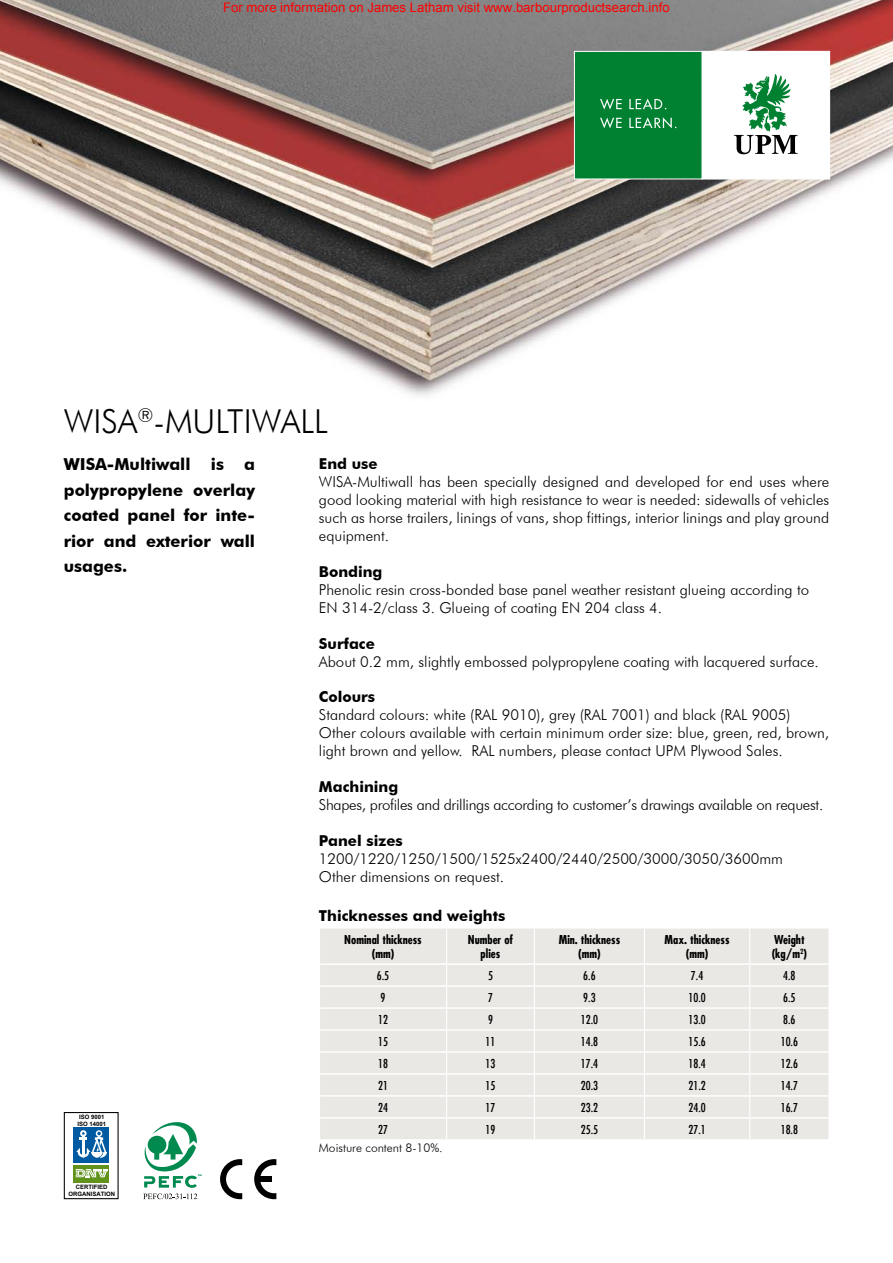
<style>
.page{position:relative;width:893px;height:1263px;background:#fff}
.page>*{position:absolute;margin:0;border:0;box-sizing:border-box;transform-origin:0 0}
.t1{font:300 33px "Futura BT";color:#000}
.t2{font:700 16.5px/25.5px "Futura BT";color:#000;text-align:justify}
.t3{font:300 15px/18px "Futura BT";color:#000}
.t4{font:300 15px "Futura BT";letter-spacing:-.02em;color:#000}
.t5{font:700 15px "Futura BT";color:#000}
.t6{font:13.2px "Arial";color:#f00}
.t7{font:condensed 12px "Futura LT";color:#000}
.t8{font:700 condensed 12px/14.4px "Futura LT";color:#000;text-align:center}
.t9{font:300 12px "Futura BT";color:#000}
.t10{font:700 6px/6.8px "Arial";color:#000;text-align:center}
</style>
<div class="page">
<img style="left:0;top:0;width:893px;height:396px">
<div style="left:320px;top:928px;width:508px;height:211px;background:#eae8e4"></div>
<hr style="left:320px;top:963px;width:126px;height:2px;background:#fff">
<hr style="left:447px;top:963px;width:87px;height:2px;background:#fff">
<hr style="left:535px;top:963px;width:109px;height:2px;background:#fff">
<hr style="left:645px;top:963px;width:104px;height:2px;background:#fff">
<hr style="left:750px;top:963px;width:78px;height:2px;background:#fff">
<hr style="left:320px;top:985px;width:126px;height:2px;background:#fff">
<hr style="left:447px;top:985px;width:87px;height:2px;background:#fff">
<hr style="left:535px;top:985px;width:109px;height:2px;background:#fff">
<hr style="left:645px;top:985px;width:104px;height:2px;background:#fff">
<hr style="left:750px;top:985px;width:78px;height:2px;background:#fff">
<hr style="left:320px;top:1007px;width:126px;height:2px;background:#fff">
<hr style="left:447px;top:1007px;width:87px;height:2px;background:#fff">
<hr style="left:535px;top:1007px;width:109px;height:2px;background:#fff">
<hr style="left:645px;top:1007px;width:104px;height:2px;background:#fff">
<hr style="left:750px;top:1007px;width:78px;height:2px;background:#fff">
<hr style="left:320px;top:1029px;width:126px;height:2px;background:#fff">
<hr style="left:447px;top:1029px;width:87px;height:2px;background:#fff">
<hr style="left:535px;top:1029px;width:109px;height:2px;background:#fff">
<hr style="left:645px;top:1029px;width:104px;height:2px;background:#fff">
<hr style="left:750px;top:1029px;width:78px;height:2px;background:#fff">
<hr style="left:320px;top:1051px;width:126px;height:2px;background:#fff">
<hr style="left:447px;top:1051px;width:87px;height:2px;background:#fff">
<hr style="left:535px;top:1051px;width:109px;height:2px;background:#fff">
<hr style="left:645px;top:1051px;width:104px;height:2px;background:#fff">
<hr style="left:750px;top:1051px;width:78px;height:2px;background:#fff">
<hr style="left:320px;top:1073px;width:126px;height:2px;background:#fff">
<hr style="left:447px;top:1073px;width:87px;height:2px;background:#fff">
<hr style="left:535px;top:1073px;width:109px;height:2px;background:#fff">
<hr style="left:645px;top:1073px;width:104px;height:2px;background:#fff">
<hr style="left:750px;top:1073px;width:78px;height:2px;background:#fff">
<hr style="left:320px;top:1095px;width:126px;height:2px;background:#fff">
<hr style="left:447px;top:1095px;width:87px;height:2px;background:#fff">
<hr style="left:535px;top:1095px;width:109px;height:2px;background:#fff">
<hr style="left:645px;top:1095px;width:104px;height:2px;background:#fff">
<hr style="left:750px;top:1095px;width:78px;height:2px;background:#fff">
<hr style="left:320px;top:1117px;width:126px;height:1px;background:#fff">
<hr style="left:447px;top:1117px;width:87px;height:1px;background:#fff">
<hr style="left:535px;top:1117px;width:109px;height:1px;background:#fff">
<hr style="left:645px;top:1117px;width:104px;height:1px;background:#fff">
<hr style="left:750px;top:1117px;width:78px;height:1px;background:#fff">
<hr style="left:446px;top:928px;width:1px;height:36px;background:#fff">
<hr style="left:534px;top:928px;width:1px;height:36px;background:#fff">
<hr style="left:644px;top:928px;width:1px;height:36px;background:#fff">
<hr style="left:749px;top:928px;width:1px;height:36px;background:#fff">
<svg style="left:446px;top:964px;width:1px;height:175px"></svg>
<svg style="left:534px;top:964px;width:1px;height:175px"></svg>
<svg style="left:644px;top:964px;width:1px;height:175px"></svg>
<svg style="left:749px;top:964px;width:1px;height:175px"></svg>
<div style="left:701px;top:51px;width:129px;height:129px;background:#fff;border:1px solid #fff"></div>
<svg style="left:734px;top:74px;width:64px;height:80px"></svg>
<div style="left:574px;top:51px;width:128px;height:128px;background:#008132;border:1px solid #fff"></div>
<svg style="left:600px;top:118px;width:22px;height:10px"></svg>
<svg style="left:629px;top:117px;width:47px;height:11px"></svg>
<svg style="left:600px;top:99px;width:22px;height:11px"></svg>
<svg style="left:629px;top:99px;width:37px;height:10px"></svg>
<svg style="left:220px;top:1159px;width:22px;height:40px"></svg>
<svg style="left:254px;top:1159px;width:22px;height:40px"></svg>
<div style="left:259px;top:1176px;width:13px;height:6px;background:#000"></div>
<svg style="left:143px;top:1122px;width:59px;height:77px"></svg>
<div style="left:64px;top:1112px;width:55px;height:87px;border:1px solid #000"></div>
<div style="left:74px;top:1127px;width:35px;height:35px;background:#005aa1"></div>
<div style="left:74px;top:1165px;width:35px;height:17px;background:#60921c"></div>
<svg style="left:76px;top:1169px;width:31px;height:8px"></svg>
<svg style="left:76px;top:1132px;width:31px;height:26px"></svg>
<p class="t6" style="left:223px;top:-2px;width:448px">For more information on James Latham visit www.barbourproductsearch.info</p>
<h1 class="t1" style="left:64px;top:401px;width:265px">WISA<sup>®</sup>-MULTIWALL</h1>
<p class="t2" style="left:64px;top:452px;width:193px">WISA-Multiwall is a polypropylene overlay coated panel for inte&shy;rior and exterior wall usages.</p>
<p class="t5" style="left:319px;top:455px;width:60px">End use</p>
<p class="t3" style="left:319px;top:473px;width:512px;text-align:justify">WISA-Multiwall has been specially designed and developed for end uses where good looking material with high resistance to wear is needed: sidewalls of vehicles such as horse trailers, linings of vans, shop fittings, interior linings and play ground equipment.</p>
<p class="t5" style="left:319px;top:563px;width:65px">Bonding</p>
<p class="t3" style="left:319px;top:581px;width:492px">Phenolic resin cross-bonded base panel weather resistant glueing according to<br>EN 314-2/class 3. Glueing of coating EN 204 class 4.</p>
<p class="t5" style="left:319px;top:635px;width:58px">Surface</p>
<p class="t3" style="left:319px;top:653px;width:501px">About 0.2 mm, slightly embossed polypropylene coating with lacquered surface.</p>
<p class="t5" style="left:319px;top:687px;width:58px">Colours</p>
<p class="t3" style="left:319px;top:705px;width:512px">Standard colours: white (RAL 9010), grey (RAL 7001) and black (RAL 9005)<br>Other colours available with certain minimum order size: blue, green, red, brown, light brown and yellow. RAL numbers, please contact UPM Plywood Sales.</p>
<p class="t5" style="left:319px;top:777px;width:81px">Machining</p>
<p class="t4" style="left:319px;top:795px;width:506px">Shapes, profiles and drillings according to customer’s drawings available on request.</p>
<p class="t5" style="left:319px;top:831px;width:85px">Panel sizes</p>
<p class="t3" style="left:319px;top:849px;width:466px">1200/1220/1250/1500/1525x2400/2440/2500/3000/3050/3600mm<br>Other dimensions on request.</p>
<p class="t5" style="left:319px;top:907px;width:188px">Thicknesses and weights</p>
<p class="t8" style="left:344px;top:932px;width:79px">Nominal thickness (mm)</p>
<p class="t8" style="left:468px;top:932px;width:47px">Number of plies</p>
<p class="t8" style="left:559px;top:932px;width:63px">Min. thickness (mm)</p>
<p class="t8" style="left:665px;top:932px;width:67px">Max. thickness (mm)</p>
<p class="t8" style="left:772px;top:932px;width:37px;text-align:left">Weight (kg/m<sup>2</sup>)</p>
<p class="t7" style="left:377px;top:968px;width:14px">6.5</p>
<p class="t7" style="left:488px;top:968px;width:6px">5</p>
<p class="t7" style="left:583px;top:968px;width:14px">6.6</p>
<p class="t7" style="left:691px;top:968px;width:14px">7.4</p>
<p class="t7" style="left:783px;top:968px;width:14px">4.8</p>
<p class="t7" style="left:381px;top:990px;width:6px">9</p>
<p class="t7" style="left:488px;top:990px;width:6px">7</p>
<p class="t7" style="left:583px;top:990px;width:14px">9.3</p>
<p class="t7" style="left:688px;top:990px;width:19px">10.0</p>
<p class="t7" style="left:783px;top:990px;width:14px">6.5</p>
<p class="t7" style="left:378px;top:1012px;width:11px">12</p>
<p class="t7" style="left:488px;top:1012px;width:6px">9</p>
<p class="t7" style="left:581px;top:1012px;width:19px">12.0</p>
<p class="t7" style="left:688px;top:1012px;width:19px">13.0</p>
<p class="t7" style="left:783px;top:1012px;width:14px">8.6</p>
<p class="t7" style="left:378px;top:1034px;width:11px">15</p>
<p class="t7" style="left:486px;top:1034px;width:11px">11</p>
<p class="t7" style="left:581px;top:1034px;width:19px">14.8</p>
<p class="t7" style="left:688px;top:1034px;width:19px">15.6</p>
<p class="t7" style="left:781px;top:1034px;width:19px">10.6</p>
<p class="t7" style="left:378px;top:1056px;width:11px">18</p>
<p class="t7" style="left:486px;top:1056px;width:11px">13</p>
<p class="t7" style="left:581px;top:1056px;width:19px">17.4</p>
<p class="t7" style="left:688px;top:1056px;width:19px">18.4</p>
<p class="t7" style="left:781px;top:1056px;width:19px">12.6</p>
<p class="t7" style="left:378px;top:1078px;width:11px">21</p>
<p class="t7" style="left:486px;top:1078px;width:11px">15</p>
<p class="t7" style="left:581px;top:1078px;width:19px">20.3</p>
<p class="t7" style="left:688px;top:1078px;width:19px">21.2</p>
<p class="t7" style="left:781px;top:1078px;width:19px">14.7</p>
<p class="t7" style="left:378px;top:1100px;width:11px">24</p>
<p class="t7" style="left:486px;top:1100px;width:11px">17</p>
<p class="t7" style="left:581px;top:1100px;width:19px">23.2</p>
<p class="t7" style="left:688px;top:1100px;width:19px">24.0</p>
<p class="t7" style="left:781px;top:1100px;width:19px">16.7</p>
<p class="t7" style="left:378px;top:1122px;width:11px">27</p>
<p class="t7" style="left:486px;top:1122px;width:11px">19</p>
<p class="t7" style="left:581px;top:1122px;width:19px">25.5</p>
<p class="t7" style="left:688px;top:1122px;width:19px">27.1</p>
<p class="t7" style="left:781px;top:1122px;width:19px">18.8</p>
<p class="t9" style="left:319px;top:1141px;width:125px">Moisture content 8-10%.</p>
<p class="t10" style="left:78px;top:1113px;width:30px;text-align:left">ISO 9001<br>ISO 14001</p>
<p class="t10" style="left:69px;top:1184px;width:48px">CERTIFIED<br>ORGANISATION</p>
</div>
